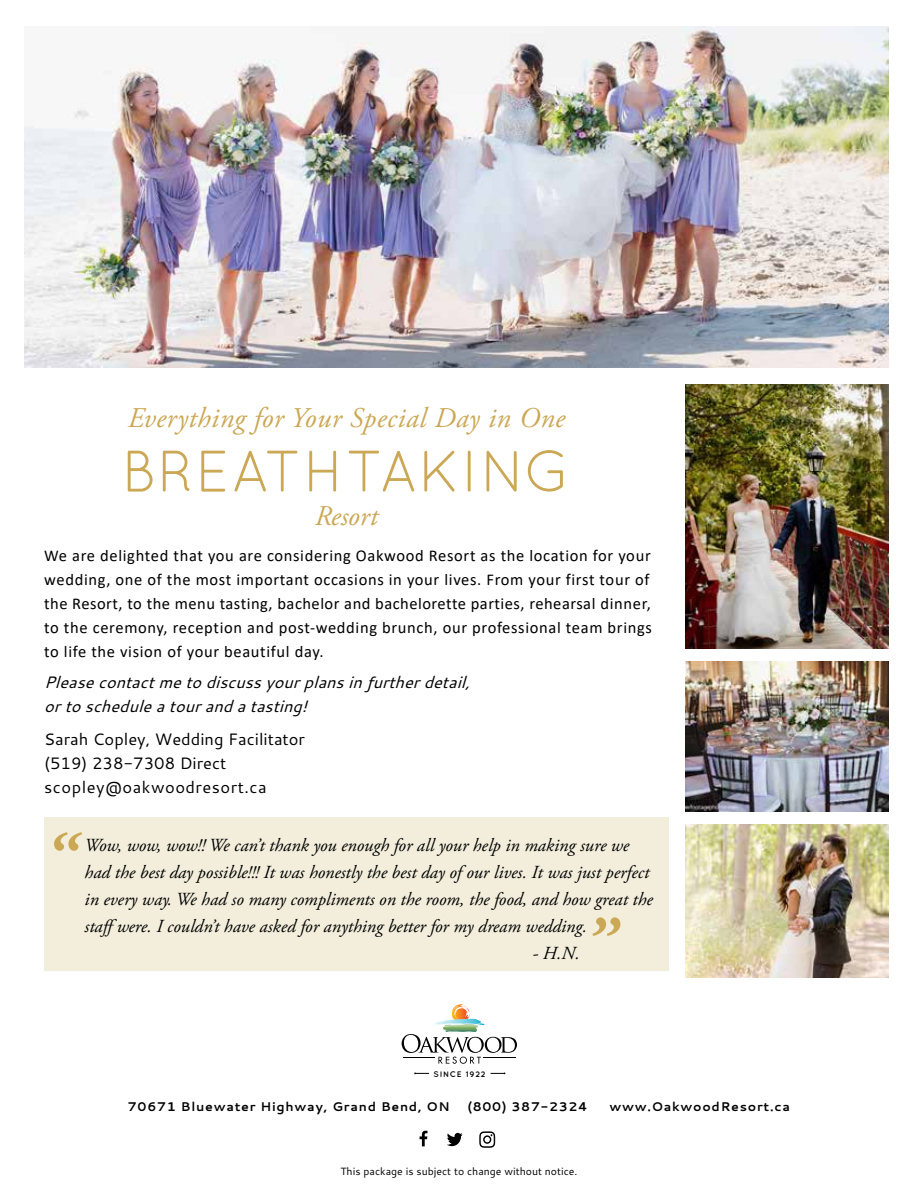
<style>
.page{position:relative;width:918px;height:1188px;background:#fff}
.page>*{position:absolute;margin:0;border:0;box-sizing:border-box;transform-origin:0 0}
.t1{font:italic 700 66.45px "Adobe Garamond Pro";color:#cba856}
.t2{font:58.5px "Quicksand";letter-spacing:.02em;color:#cba856}
.t3{font:italic 28.5px "Adobe Garamond Pro";letter-spacing:.02em;color:#cba856}
.t4{font:italic 18.45px/26.8px "Adobe Garamond Pro";color:#000}
.t5{font:16.5px/24px "Calibri";letter-spacing:.04em;color:#000}
.t6{font:italic 16.5px/24px "Cantarell";color:#000}
.t7{font:16.5px/24px "Cantarell";color:#000}
.t8{font:700 12.6px "Cantarell";letter-spacing:.06em;color:#000}
.t9{font:10.5px "Cantarell";color:#000}
.t10{font:700 7.95px "Quicksand";letter-spacing:.11em;color:#000}
</style>
<div class="page">
<svg style="left:420px;top:1131px;width:7px;height:15px"></svg>
<svg style="left:447px;top:1133px;width:16px;height:13px"></svg>
<svg style="left:479px;top:1131px;width:16px;height:17px"></svg>
<img style="left:24px;top:27px;width:864px;height:340px">
<img style="left:685px;top:825px;width:203px;height:153px">
<img style="left:685px;top:661px;width:203px;height:150px">
<img style="left:685px;top:384px;width:203px;height:265px">
<svg style="left:402px;top:1004px;width:115px;height:60px"></svg>
<svg style="left:414px;top:1073px;width:15px;height:1px"></svg>
<svg style="left:491px;top:1073px;width:14px;height:1px"></svg>
<div style="left:44px;top:817px;width:625px;height:153px;background:#f2eedb"></div>
<h3 class="t3" style="left:128px;top:401px;width:439px">Everything for Your Special Day in One</h3>
<h2 class="t2" style="left:122px;top:438px;width:451px">BREATHTAKING</h2>
<h3 class="t3" style="left:315px;top:499px;width:65px">Resort</h3>
<p class="t5" style="left:44px;top:543px;width:609px">We are delighted that you are considering Oakwood Resort as the location for your wedding, one of the most important occasions in your lives. From your first tour of the Resort, to the menu tasting, bachelor and bachelorette parties, rehearsal dinner, to the ceremony, reception and post-wedding brunch, our professional team brings to life the vision of your beautiful day.</p>
<p class="t6" style="left:44px;top:670px;width:427px">Please contact me to discuss your plans in further detail, or to schedule a tour and a tasting!</p>
<p class="t7" style="left:44px;top:727px;width:262px">Sarah Copley, Wedding Facilitator (519) 238-7308 Direct scopley@oakwoodresort.ca</p>
<h1 class="t1" style="left:43px;top:820px;width:33px">“</h1>
<p class="t4" style="left:85px;top:832px;width:570px">Wow, wow, wow!! We can’t thank you enough for all your help in making sure we had the best day possible!!! It was honestly the best day of our lives. It was just perfect in every way. We had so many compliments on the room, the food, and how great the staffwere. I couldn’t have asked for anything better for my dream wedding.</p>
<h1 class="t1" style="left:632px;top:948px;width:33px;rotate:-180deg">“</h1>
<p class="t10" style="left:434px;top:1069px;width:54px">SINCE 1922</p>
<p class="t4" style="left:532px;top:940px;width:49px">- H.N.</p>
<p class="t8" style="left:128px;top:1097px;width:323px">70671 Bluewater Highway, Grand Bend, ON</p>
<p class="t8" style="left:467px;top:1097px;width:122px">(800) 387-2324</p>
<p class="t8" style="left:610px;top:1097px;width:182px">www.OakwoodResort.ca</p>
<p class="t9" style="left:340px;top:1165px;width:239px">This package is subject to change without notice.</p>
</div>
